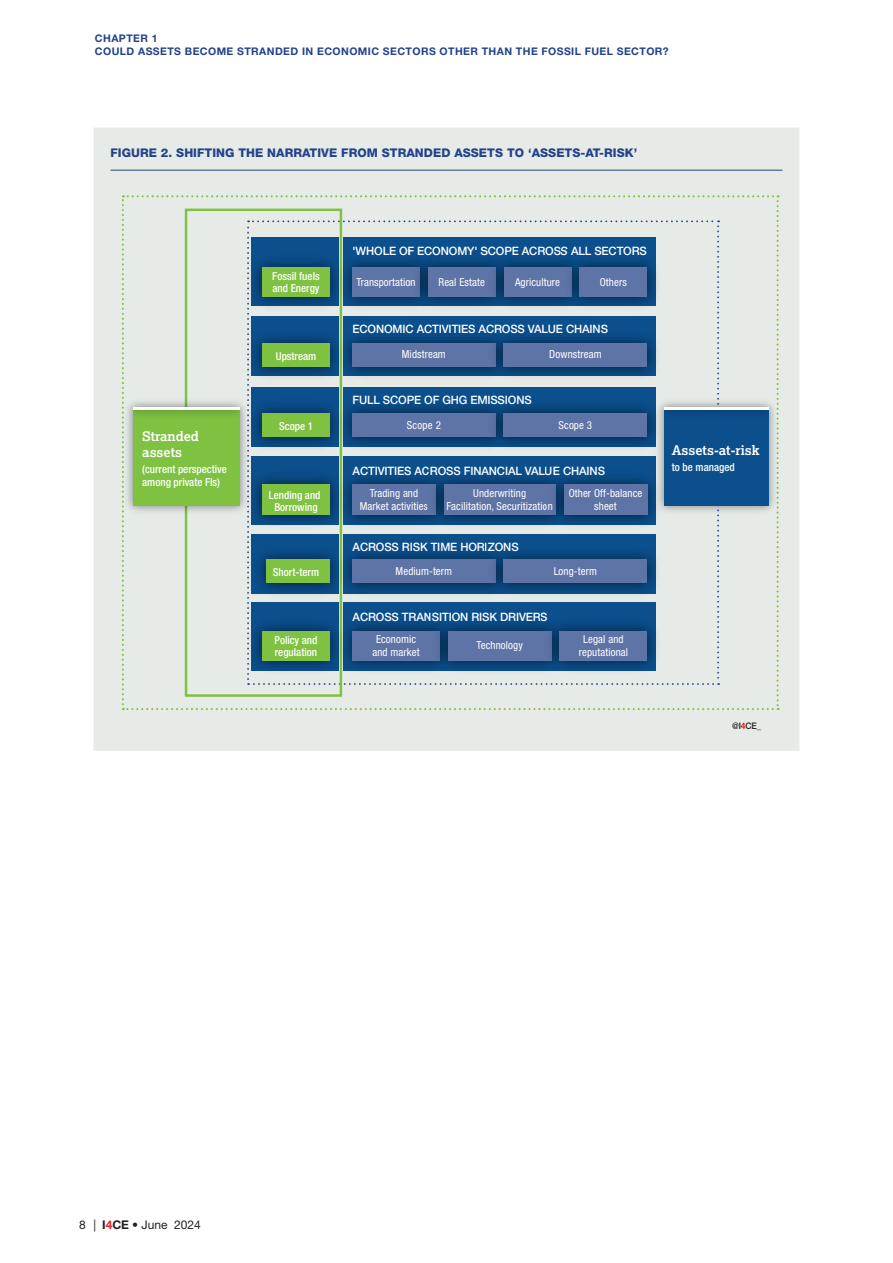
<style>
.page{position:relative;width:893px;height:1263px;background:#fff}
.page>*{position:absolute;margin:0;border:0;box-sizing:border-box;transform-origin:0 0}
.t1{font:700 13.2px/15.9px "Lexia Da Ma";color:#fff}
.T_imports_bleuLogo100{font:800 12px "Helvetica Neue LT Std";letter-spacing:.005em;color:#24438a}
.t2{font:12px "Helvetica Neue LT Std";color:#231f20}
.t3{font:500 11.55px "Helvetica Neue LT Std";letter-spacing:-.01em;color:#fff}
.t4{font:condensed 10.95px/12.5px "Helvetica Neue LT Std";letter-spacing:.01em;color:#fff;text-align:center}
.t5{font:500 condensed 10.95px/12px "Helvetica Neue LT Std";color:#fff}
.t6{font:700 10.5px "Helvetica Neue LT Std";color:#24438a}
.t7{font:500 9px "Helvetica Neue LT Std";color:#231f20;scale:.95 1}
.s1{font-weight:700;color:#ee1d23}
.s2{font-weight:700}
</style>
<div class="page">
<div style="left:94px;top:128px;width:705px;height:623px;background:#e6ebe8"></div>
<hr style="left:111px;top:170px;width:671px;height:1px;background:#24438a">
<div style="left:122px;top:195px;width:657px;height:515px;background:#e6ebe8"></div>
<div style="left:251px;top:238px;width:88px;height:68px;background:#0b4f8d"></div>
<div style="left:343px;top:238px;width:313px;height:68px;background:#0b4f8d"></div>
<div style="left:251px;top:316px;width:88px;height:60px;background:#0b4f8d"></div>
<div style="left:343px;top:316px;width:313px;height:60px;background:#0b4f8d"></div>
<div style="left:251px;top:387px;width:88px;height:59px;background:#0b4f8d"></div>
<div style="left:343px;top:387px;width:313px;height:59px;background:#0b4f8d"></div>
<div style="left:251px;top:456px;width:88px;height:68px;background:#0b4f8d"></div>
<div style="left:343px;top:456px;width:313px;height:68px;background:#0b4f8d"></div>
<div style="left:343px;top:534px;width:313px;height:59px;background:#0b4f8d"></div>
<div style="left:251px;top:534px;width:88px;height:59px;background:#0b4f8d"></div>
<div style="left:343px;top:603px;width:313px;height:68px;background:#0b4f8d"></div>
<div style="left:251px;top:603px;width:88px;height:68px;background:#0b4f8d"></div>
<div style="left:185px;top:209px;width:157px;height:488px;border:2px solid #7fc241"></div>
<img style="left:243px;top:249px;width:106px;height:67px">
<div style="left:262px;top:268px;width:68px;height:29px;background:#7fc241"></div>
<img style="left:334px;top:250px;width:76px;height:65px">
<div style="left:352px;top:268px;width:68px;height:29px;background:#5e73a6"></div>
<img style="left:410px;top:260px;width:76px;height:55px">
<div style="left:428px;top:268px;width:68px;height:29px;background:#5e73a6"></div>
<img style="left:486px;top:260px;width:75px;height:55px">
<div style="left:504px;top:268px;width:67px;height:29px;background:#5e73a6"></div>
<img style="left:561px;top:250px;width:104px;height:65px">
<div style="left:579px;top:268px;width:68px;height:29px;background:#5e73a6"></div>
<img style="left:349px;top:477px;width:77px;height:56px">
<div style="left:352px;top:484px;width:84px;height:31px;background:#5e73a6"></div>
<img style="left:426px;top:477px;width:119px;height:56px">
<div style="left:444px;top:484px;width:112px;height:31px;background:#5e73a6"></div>
<img style="left:545px;top:477px;width:121px;height:56px">
<div style="left:564px;top:484px;width:83px;height:31px;background:#5e73a6"></div>
<img style="left:349px;top:623px;width:81px;height:55px">
<div style="left:352px;top:631px;width:88px;height:29px;background:#5e73a6"></div>
<img style="left:430px;top:623px;width:111px;height:55px">
<div style="left:448px;top:631px;width:103px;height:29px;background:#5e73a6"></div>
<img style="left:541px;top:613px;width:125px;height:65px">
<div style="left:559px;top:631px;width:88px;height:29px;background:#5e73a6"></div>
<img style="left:349px;top:336px;width:137px;height:49px">
<div style="left:352px;top:343px;width:144px;height:24px;background:#5e73a6"></div>
<img style="left:486px;top:325px;width:179px;height:60px">
<div style="left:504px;top:343px;width:143px;height:24px;background:#5e73a6"></div>
<img style="left:349px;top:406px;width:137px;height:50px">
<div style="left:352px;top:413px;width:144px;height:24px;background:#5e73a6"></div>
<img style="left:486px;top:406px;width:166px;height:50px">
<div style="left:504px;top:413px;width:143px;height:24px;background:#5e73a6"></div>
<img style="left:349px;top:552px;width:137px;height:49px">
<div style="left:352px;top:559px;width:144px;height:24px;background:#5e73a6"></div>
<img style="left:486px;top:541px;width:179px;height:60px">
<div style="left:504px;top:559px;width:143px;height:24px;background:#5e73a6"></div>
<img style="left:244px;top:325px;width:105px;height:61px">
<div style="left:262px;top:344px;width:68px;height:23px;background:#7fc241"></div>
<img style="left:252px;top:395px;width:97px;height:61px">
<div style="left:262px;top:413px;width:68px;height:24px;background:#7fc241"></div>
<img style="left:243px;top:466px;width:106px;height:68px">
<div style="left:262px;top:484px;width:68px;height:31px;background:#7fc241"></div>
<img style="left:243px;top:613px;width:106px;height:66px">
<div style="left:262px;top:631px;width:68px;height:29px;background:#7fc241"></div>
<img style="left:247px;top:541px;width:102px;height:61px">
<div style="left:266px;top:559px;width:64px;height:24px;background:#7fc241"></div>
<img style="left:652px;top:423px;width:129px;height:96px">
<div style="left:664px;top:410px;width:105px;height:96px;background:#0b4f8d"></div>
<img style="left:652px;top:395px;width:129px;height:28px">
<hr style="left:664px;top:407px;width:105px;height:3px;background:#fff">
<img style="left:120px;top:423px;width:132px;height:96px">
<div style="left:133px;top:410px;width:107px;height:96px;background:#7fc241"></div>
<img style="left:120px;top:394px;width:131px;height:29px">
<hr style="left:133px;top:407px;width:107px;height:3px;background:#fff">
<p class="t6" style="left:95px;top:31px;width:17px">CHAPTER</p>
<p class="t6" style="left:152px;top:31px;width:7px">1</p>
<p class="t6" style="left:95px;top:45px;width:17px">COULD</p>
<p class="t6" style="left:138px;top:45px;width:9px">ASSETS</p>
<p class="t6" style="left:185px;top:45px;width:9px">BECOME</p>
<p class="t6" style="left:237px;top:45px;width:9px">STRANDED</p>
<p class="t6" style="left:302px;top:45px;width:24px">IN ECONOMIC</p>
<p class="t6" style="left:383px;top:45px;width:9px">SECTORS</p>
<p class="t6" style="left:440px;top:45px;width:9px">OTHER</p>
<p class="t6" style="left:482px;top:45px;width:9px">THAN</p>
<p class="t6" style="left:516px;top:45px;width:9px">THE</p>
<p class="t6" style="left:542px;top:45px;width:8px">FOSSIL</p>
<p class="t6" style="left:585px;top:45px;width:8px">FUEL</p>
<p class="t6" style="left:617px;top:45px;width:9px">SECTOR</p>
<p class="t6" style="left:663px;top:45px;width:7px">?</p>
<p class="T_imports_bleuLogo100" style="left:111px;top:146px;width:528px">FIGURE 2. SHIFTING THE NARRATIVE FROM STRANDED ASSETS TO ‘ASSETS-AT-RISK’</p>
<p class="t3" style="left:352px;top:244px;width:296px">'WHOLE OF ECONOMY' SCOPE ACROSS ALL SECTORS</p>
<p class="t5" style="left:272px;top:270px;width:49px">Fossil fuels and Energy</p>
<p class="t4" style="left:356px;top:275px;width:61px">Transportation</p>
<p class="t4" style="left:439px;top:275px;width:48px">Real Estate</p>
<p class="t4" style="left:515px;top:275px;width:47px">Agriculture</p>
<p class="t4" style="left:600px;top:275px;width:29px">Others</p>
<p class="t1" style="left:142px;top:428px;width:58px">Stranded assets</p>
<p class="t5" style="left:142px;top:462px;width:86px;line-height:13.2px">(current perspective among private Fls)</p>
<p class="t3" style="left:352px;top:322px;width:257px">ECONOMIC ACTIVITIES ACROSS VALUE CHAINS</p>
<p class="t5" style="left:276px;top:349px;width:42px">Upstream</p>
<p class="t4" style="left:402px;top:348px;width:46px">Midstream</p>
<p class="t4" style="left:549px;top:348px;width:54px">Downstream</p>
<p class="t3" style="left:352px;top:393px;width:181px">FULL SCOPE OF GHG EMISSIONS</p>
<p class="t5" style="left:279px;top:420px;width:35px">Scope 1</p>
<p class="t4" style="left:407px;top:418px;width:36px">Scope 2</p>
<p class="t4" style="left:559px;top:418px;width:35px">Scope 3</p>
<p class="t3" style="left:353px;top:464px;width:254px">ACTIVITIES ACROSS FINANCIAL VALUE CHAINS</p>
<p class="t1" style="left:672px;top:442px;width:89px">Assets-at-risk</p>
<p class="t5" style="left:672px;top:461px;width:64px">to be managed</p>
<p class="t5" style="left:269px;top:488px;width:53px;text-align:center">Lending and<br>Borrowing</p>
<p class="t4" style="left:360px;top:487px;width:70px">Trading and<br>Market activities</p>
<p class="t4" style="left:447px;top:487px;width:108px">Underwriting<br>Facilitation, Securitization</p>
<p class="t4" style="left:569px;top:487px;width:75px">Other Off-balance sheet</p>
<p class="t3" style="left:353px;top:540px;width:168px">ACROSS RISK TIME HORIZONS</p>
<p class="t5" style="left:273px;top:566px;width:48px">Short-term</p>
<p class="t4" style="left:396px;top:564px;width:58px">Medium-term</p>
<p class="t4" style="left:554px;top:564px;width:45px">Long-term</p>
<p class="t3" style="left:353px;top:610px;width:197px">ACROSS TRANSITION RISK DRIVERS</p>
<p class="t5" style="left:275px;top:634px;width:44px">Policy and regulation</p>
<p class="t4" style="left:372px;top:633px;width:49px">Economic and market</p>
<p class="t4" style="left:476px;top:639px;width:48px">Technology</p>
<p class="t4" style="left:579px;top:633px;width:51px">Legal and reputational</p>
<p class="t7" style="left:732px;top:720px;width:32px">@I<span class="s1">4</span>CE_</p>
<p class="t2" style="left:79px;top:1217px;width:123px">8 | <span class="s2">I</span><span class="s1">4</span><span class="s2">CE</span> • June 2024</p>
</div>
